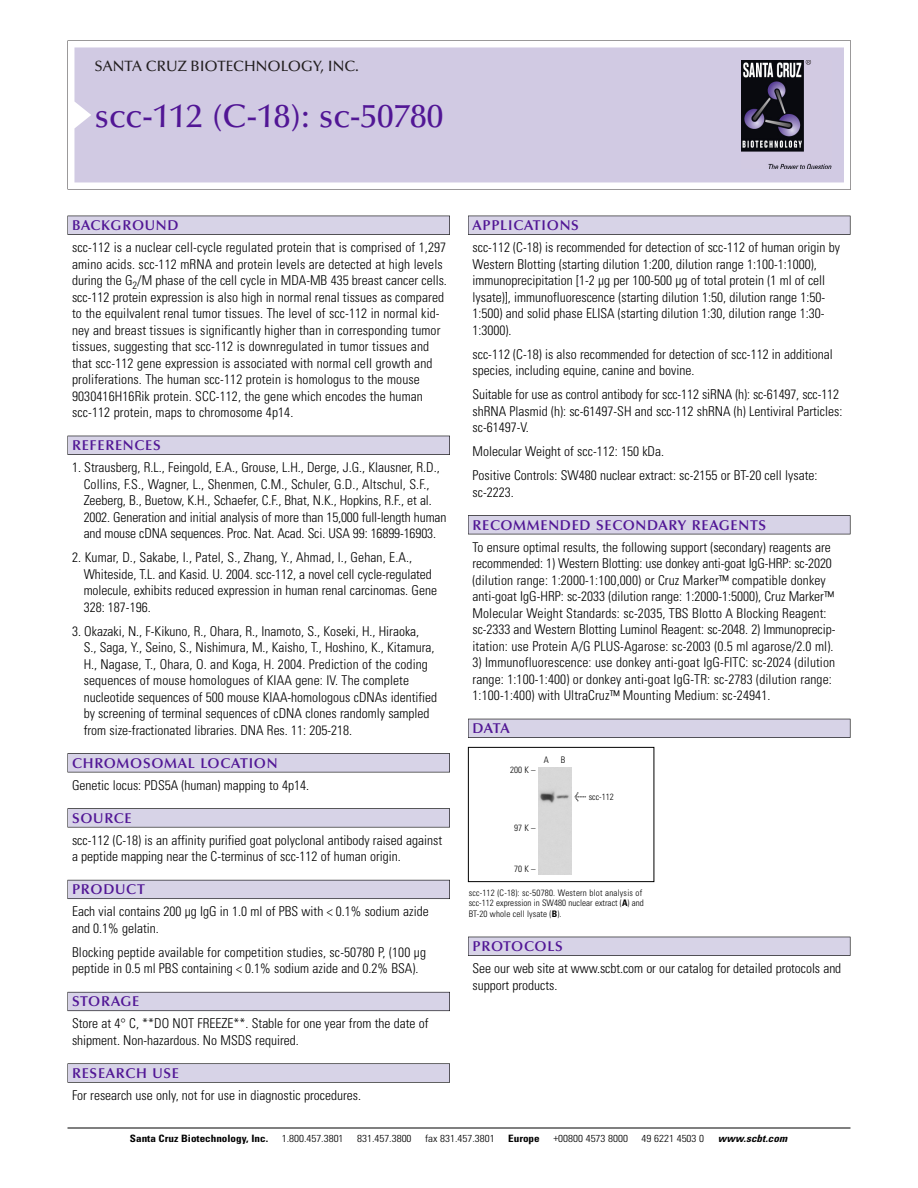
<style>
.page{position:relative;width:918px;height:1188px;background:#fff}
.page>*{position:absolute;margin:0;border:0;box-sizing:border-box;transform-origin:0 0}
.t1{font:500 33px "Optima";color:#511695}
.t2{font:500 15px "Optima";color:#231f20}
.t3{font:600 14.25px "Optima";letter-spacing:.05em;color:#511695}
.t4{font:300 condensed 13.5px/16.5px "Univers";color:#000}
.t5{font:300 condensed 10.2px "Univers";color:#000;scale:1.1 1}
.t6{font:700 condensed 10.2px "Univers";color:#000;scale:1.1 1}
.t7{font:italic 700 condensed 10.2px "Univers";letter-spacing:.005em;color:#000;scale:1.1 1}
.t8{font:300 condensed 9px/10.5px "Univers";letter-spacing:.015em;color:#000}
.s1{font-family:"Meta Plus";font-weight:400;font-stretch:normal;font-size:10.5px}
.s2{font-weight:700}
</style>
<div class="page">
<svg style="left:68px;top:40px;width:783px;height:149px"></svg>
<div style="left:74px;top:47px;width:770px;height:135px;background:#d1cae3"></div>
<img style="left:741px;top:60px;width:90px;height:108px">
<div style="left:68px;top:216px;width:382px;height:19px;background:#525155"></div>
<div style="left:68px;top:216px;width:381px;height:18px;background:#d7d3e7"></div>
<div style="left:68px;top:436px;width:382px;height:19px;background:#515055"></div>
<div style="left:68px;top:436px;width:381px;height:18px;background:#d7d3e7"></div>
<div style="left:68px;top:753px;width:382px;height:19px;background:#545357"></div>
<div style="left:68px;top:754px;width:381px;height:18px;background:#d7d3e7"></div>
<div style="left:68px;top:808px;width:382px;height:19px;background:#575759"></div>
<div style="left:68px;top:809px;width:381px;height:18px;background:#d7d3e7"></div>
<div style="left:68px;top:880px;width:382px;height:19px;background:#5b5a62"></div>
<div style="left:68px;top:880px;width:381px;height:18px;background:#d7d3e7"></div>
<div style="left:68px;top:992px;width:382px;height:19px;background:#66646e"></div>
<div style="left:68px;top:992px;width:381px;height:18px;background:#d7d3e7"></div>
<div style="left:68px;top:1063px;width:382px;height:20px;background:#616161"></div>
<div style="left:68px;top:1064px;width:381px;height:18px;background:#d7d3e7"></div>
<div style="left:468px;top:216px;width:382px;height:19px;background:#525155"></div>
<div style="left:468px;top:216px;width:382px;height:18px;background:#d7d3e7"></div>
<div style="left:468px;top:515px;width:382px;height:19px;background:#525155"></div>
<div style="left:468px;top:516px;width:382px;height:18px;background:#d7d3e7"></div>
<div style="left:468px;top:719px;width:382px;height:19px;background:#525158"></div>
<div style="left:468px;top:719px;width:382px;height:18px;background:#d7d3e7"></div>
<div style="left:468px;top:937px;width:382px;height:19px;background:#515055"></div>
<div style="left:468px;top:937px;width:382px;height:18px;background:#d7d3e7"></div>
<hr style="left:68px;top:1128px;width:782px;height:1px;background:#000">
<div style="left:468px;top:747px;width:186px;height:135px;border:1px solid #000"></div>
<div style="left:539px;top:767px;width:32px;height:107px;background:#d7d7d7"></div>
<p class="t2" style="left:94px;top:61px;width:266px">SANTA CRUZ BIOTECHNOLOGY, INC.</p>
<h1 class="t1" style="left:94px;top:103px;width:350px">scc-112 (C-18): sc-50780</h1>
<p class="t3" style="left:72px;top:219px;width:108px">BACKGROUND</p>
<p class="t4" style="left:72px;top:240px;width:376px">scc-112 is a nuclear cell-cycle regulated protein that is comprised of 1,297 amino acids. scc-112 mRNA and protein levels are detected at high levels during the G<sub>2</sub>/M phase of the cell cycle in MDA-MB 435 breast cancer cells. scc-112 protein expression is also high in normal renal tissues as compared to the equilvalent renal tumor tissues. The level of scc-112 in normal kid&shy;ney and breast tissues is significantly higher than in corresponding tumor tissues, suggesting that scc-112 is downregulated in tumor tissues and that scc-112 gene expression is associated with normal cell growth and proliferations. The human scc-112 protein is homologus to the mouse 9030416H16Rik protein. SCC-112, the gene which encodes the human scc-112 protein, maps to chromosome 4p14.</p>
<p class="t3" style="left:72px;top:440px;width:90px">REFERENCES</p>
<p class="t4" style="left:84px;top:460px;width:364px;text-indent:-12px">1. Strausberg, R.L., Feingold, E.A., Grouse, L.H., Derge, J.G., Klausner, R.D., Collins, F.S., Wagner, L., Shenmen, C.M., Schuler, G.D., Altschul, S.F., Zeeberg, B., Buetow, K.H., Schaefer, C.F., Bhat, N.K., Hopkins, R.F., et al.<br>2002. Generation and initial analysis of more than 15,000 full-length human and mouse cDNA sequences. Proc. Nat. Acad. Sci. USA 99: 16899-16903.</p>
<p class="t4" style="left:84px;top:550px;width:355px;text-indent:-12px">2. Kumar, D., Sakabe, I., Patel, S., Zhang, Y., Ahmad, I., Gehan, E.A., Whiteside, T.L. and Kasid. U. 2004. scc-112, a novel cell cycle-regulated molecule, exhibits reduced expression in human renal carcinomas. Gene 328: 187-196.</p>
<p class="t4" style="left:84px;top:624px;width:355px;text-indent:-12px">3. Okazaki, N., F-Kikuno, R., Ohara, R., Inamoto, S., Koseki, H., Hiraoka,<br>S., Saga, Y., Seino, S., Nishimura, M., Kaisho, T., Hoshino, K., Kitamura, H., Nagase, T., Ohara, O. and Koga, H. 2004. Prediction of the coding sequences of mouse homologues of KIAA gene: IV. The complete nucleotide sequences of 500 mouse KIAA-homologous cDNAs identified by screening of terminal sequences of cDNA clones randomly sampled from size-fractionated libraries. DNA Res. 11: 205-218.</p>
<p class="t3" style="left:72px;top:757px;width:207px">CHROMOSOMAL LOCATION</p>
<p class="t4" style="left:72px;top:778px;width:239px">Genetic locus: PDS5A (human) mapping to 4p14.</p>
<p class="t3" style="left:72px;top:812px;width:61px">SOURCE</p>
<p class="t4" style="left:72px;top:833px;width:372px">scc-112 (C-18) is an affinity purified goat polyclonal antibody raised against a peptide mapping near the C-terminus of scc-112 of human origin.</p>
<p class="t3" style="left:72px;top:884px;width:74px">PRODUCT</p>
<p class="t4" style="left:72px;top:904px;width:358px">Each vial contains 200 µg IgG in 1.0 ml of PBS with &lt; 0.1% sodium azide and 0.1% gelatin.</p>
<p class="t4" style="left:72px;top:945px;width:356px">Blocking peptide available for competition studies, sc-50780 P, (100 µg peptide in 0.5 ml PBS containing &lt; 0.1% sodium azide and 0.2% BSA).</p>
<p class="t3" style="left:72px;top:996px;width:69px">STORAGE</p>
<p class="t4" style="left:72px;top:1016px;width:358px">Store at 4° C, **DO NOT FREEZE**. Stable for one year from the date of shipment. Non-hazardous. No MSDS required.</p>
<p class="t3" style="left:72px;top:1067px;width:109px">RESEARCH USE</p>
<p class="t4" style="left:72px;top:1088px;width:290px">For research use only, not for use in diagnostic procedures.</p>
<p class="t3" style="left:473px;top:219px;width:108px">APPLICATIONS</p>
<p class="t4" style="left:473px;top:240px;width:369px">scc-112 (C-18) is recommended for detection of scc-112 of human origin by Western Blotting (starting dilution 1:200, dilution range 1:100-1:1000), immunoprecipitation [1-2 µg per 100-500 µg of total protein (1 ml of cell lysate)], immunofluorescence (starting dilution 1:50, dilution range 1:50- 1:500) and solid phase ELISA (starting dilution 1:30, dilution range 1:30- 1:3000).</p>
<p class="t4" style="left:473px;top:347px;width:362px">scc-112 (C-18) is also recommended for detection of scc-112 in additional species, including equine, canine and bovine.</p>
<p class="t4" style="left:473px;top:387px;width:371px">Suitable for use as control antibody for scc-112 siRNA (h): sc-61497, scc-112 shRNA Plasmid (h): sc-61497-SH and scc-112 shRNA (h) Lentiviral Particles: sc-61497-V.</p>
<p class="t4" style="left:473px;top:440px;width:346px;line-height:24px">Molecular Weight of scc-112: 150 kDa.<br>Positive Controls: SW480 nuclear extract: sc-2155 or BT-20 cell lysate:</p>
<p class="t4" style="left:473px;top:485px;width:43px">sc-2223.</p>
<p class="t3" style="left:473px;top:519px;width:295px">RECOMMENDED SECONDARY REAGENTS</p>
<p class="t4" style="left:473px;top:540px;width:364px">To ensure optimal results, the following support (secondary) reagents are recommended: 1) Western Blotting: use donkey anti-goat IgG-HRP: sc-2020 (dilution range: 1:2000-1:100,000) or Cruz Marker™ compatible donkey anti-goat IgG-HRP: sc-2033 (dilution range: 1:2000-1:5000), Cruz Marker™ Molecular Weight Standards: sc-2035, TBS Blotto A Blocking Reagent: sc-2333 and Western Blotting Luminol Reagent: sc-2048. 2) Immunoprecip&shy;itation: use Protein A/G PLUS-Agarose: sc-2003 (0.5 ml agarose/2.0 ml).</p>
<p class="t4" style="left:473px;top:655px;width:364px">3) Immunofluorescence: use donkey anti-goat IgG-FITC: sc-2024 (dilution range: 1:100-1:400) or donkey anti-goat IgG-TR: sc-2783 (dilution range:<br>1:100-1:400) with UltraCruz™ Mounting Medium: sc-24941.</p>
<p class="t3" style="left:473px;top:723px;width:39px">DATA</p>
<p class="t8" style="left:510px;top:765px;width:27px">200 K –</p>
<p class="t8" style="left:544px;top:755px;width:7px">A</p>
<p class="t8" style="left:561px;top:755px;width:6px">B</p>
<p class="t8" style="left:514px;top:824px;width:23px">97K–</p>
<p class="t8" style="left:514px;top:864px;width:23px">70K–</p>
<p class="t8" style="left:575px;top:793px;width:41px"><span class="s1">&lt;</span> scc-112</p>
<p class="t8" style="left:469px;top:888px;width:177px">scc-112 (C-18): sc-50780. Western blot analysis of scc-112 expression in SW480 nuclear extract (<span class="s2">A</span>) and<br>BT-20 whole cell lysate (<span class="s2">B</span>).</p>
<p class="t3" style="left:473px;top:941px;width:92px">PROTOCOLS</p>
<p class="t4" style="left:473px;top:961px;width:370px">See our web site at www.scbt.com or our catalog for detailed protocols and support products.</p>
<p class="t6" style="left:130px;top:1135px;width:127px">Santa Cruz Biotechnology, Inc.</p>
<p class="t5" style="left:282px;top:1135px;width:58px">1.800.457.3801</p>
<p class="t5" style="left:357px;top:1135px;width:51px">831.457.3800</p>
<p class="t5" style="left:425px;top:1135px;width:65px">fax 831.457.3801</p>
<p class="t6" style="left:508px;top:1135px;width:30px">Europe</p>
<p class="t5" style="left:553px;top:1135px;width:69px">+00800 4573 8000</p>
<p class="t5" style="left:642px;top:1135px;width:58px">49 6221 4503 0</p>
<p class="t7" style="left:718px;top:1135px;width:64px">www.scbt.com</p>
</div>
